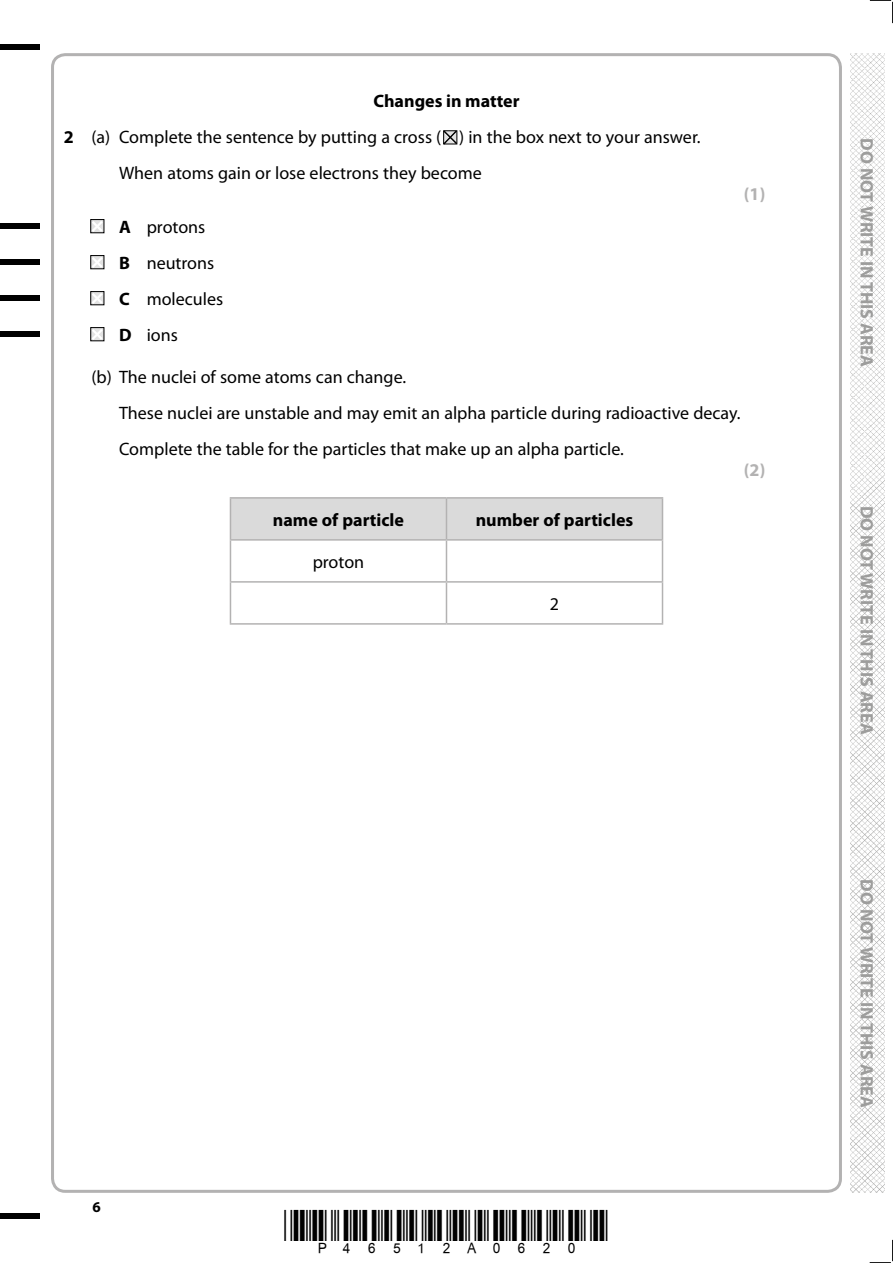
<style>
.page{position:relative;width:893px;height:1263px;background:#fff}
.page>*{position:absolute;margin:0;border:0;box-sizing:border-box;transform-origin:0 0}
.t1{font:18px/36px "Myriad Pro";color:#000}
.t2{font:700 18px "Myriad Pro";color:#9d9d9c}
.t3{font:700 18px "Myriad Pro";color:#000}
.t4{font:700 18px "Myriad Pro";color:#b3b2b2}
.t5{font:700 15px "Myriad Pro";color:#000}
.s1{font-weight:700}
</style>
<div class="page">
<div style="left:0;top:44px;width:40px;height:5px;background:#000"></div>
<div style="left:0;top:1214px;width:40px;height:5px;background:#000"></div>
<svg style="left:870px;top:0;width:23px;height:23px"></svg>
<svg style="left:870px;top:1240px;width:23px;height:23px"></svg>
<img style="left:850px;top:53px;width:34px;height:1140px">
<svg style="left:443px;top:130px;width:15px;height:15px"></svg>
<div style="left:231px;top:499px;width:431px;height:40px;background:#dadada"></div>
<hr style="left:230px;top:497px;width:216px;height:2px;background:#b3b2b2">
<hr style="left:230px;top:499px;width:1px;height:40px;background:#b3b2b2">
<hr style="left:446px;top:497px;width:217px;height:2px;background:#b3b2b2">
<hr style="left:446px;top:499px;width:1px;height:40px;background:#b3b2b2">
<hr style="left:662px;top:499px;width:1px;height:40px;background:#b3b2b2">
<hr style="left:230px;top:539px;width:216px;height:2px;background:#b3b2b2">
<hr style="left:230px;top:541px;width:1px;height:40px;background:#b3b2b2">
<hr style="left:446px;top:539px;width:217px;height:2px;background:#b3b2b2">
<hr style="left:446px;top:541px;width:1px;height:40px;background:#b3b2b2">
<hr style="left:662px;top:541px;width:1px;height:40px;background:#b3b2b2">
<hr style="left:230px;top:581px;width:216px;height:2px;background:#b3b2b2">
<hr style="left:230px;top:583px;width:1px;height:40px;background:#b3b2b2">
<hr style="left:446px;top:581px;width:217px;height:2px;background:#b3b2b2">
<hr style="left:446px;top:583px;width:1px;height:40px;background:#b3b2b2">
<hr style="left:662px;top:583px;width:1px;height:40px;background:#b3b2b2">
<hr style="left:230px;top:623px;width:216px;height:2px;background:#b3b2b2">
<hr style="left:446px;top:623px;width:217px;height:2px;background:#b3b2b2">
<svg style="left:90px;top:219px;width:15px;height:15px"></svg>
<svg style="left:90px;top:255px;width:15px;height:15px"></svg>
<svg style="left:90px;top:291px;width:15px;height:15px"></svg>
<svg style="left:90px;top:327px;width:15px;height:15px"></svg>
<div style="left:0;top:223px;width:40px;height:6px;background:#000"></div>
<div style="left:0;top:259px;width:40px;height:6px;background:#000"></div>
<div style="left:0;top:295px;width:40px;height:6px;background:#000"></div>
<div style="left:0;top:331px;width:40px;height:6px;background:#000"></div>
<p class="t3" style="left:373px;top:89px;width:148px">Changes in matter</p>
<p class="t1" style="left:64px;top:119px;width:638px"><span class="s1">2</span> (a) Complete the sentence by putting a cross ( ) in the box next to your answer.</p>
<p class="t1" style="left:119px;top:155px;width:364px">When atoms gain or lose electrons they become</p>
<p class="t4" style="left:744px;top:182px;width:23px">(1)</p>
<p class="t1" style="left:119px;top:209px;width:106px"><span class="s1">A</span> protons<br><span class="s1">B</span> neutrons<br><span class="s1">C</span> molecules<br><span class="s1">D</span> ions</p>
<p class="t1" style="left:119px;top:359px;width:623px;text-indent:-28px">(b) The nuclei of some atoms can change.<br>These nuclei are unstable and may emit an alpha particle during radioactive decay.<br>Complete the table for the particles that make up an alpha particle.</p>
<p class="t3" style="left:273px;top:508px;width:133px">name of particle</p>
<p class="t3" style="left:476px;top:508px;width:159px">number of particles</p>
<p class="t1" style="left:313px;top:543px;width:53px">proton</p>
<p class="t1" style="left:550px;top:585px;width:11px">2</p>
<p class="t4" style="left:744px;top:458px;width:23px">(2)</p>
<p class="t5" style="left:92px;top:1197px;width:10px">6</p>
<p class="t2" style="left:878px;top:138px;width:230px;rotate:90deg">DO NOT WRITE IN THIS AREA</p>
<p class="t2" style="left:878px;top:506px;width:230px;rotate:90deg">DO NOT WRITE IN THIS AREA</p>
<p class="t2" style="left:878px;top:879px;width:230px;rotate:90deg">DO NOT WRITE IN THIS AREA</p>
</div>
